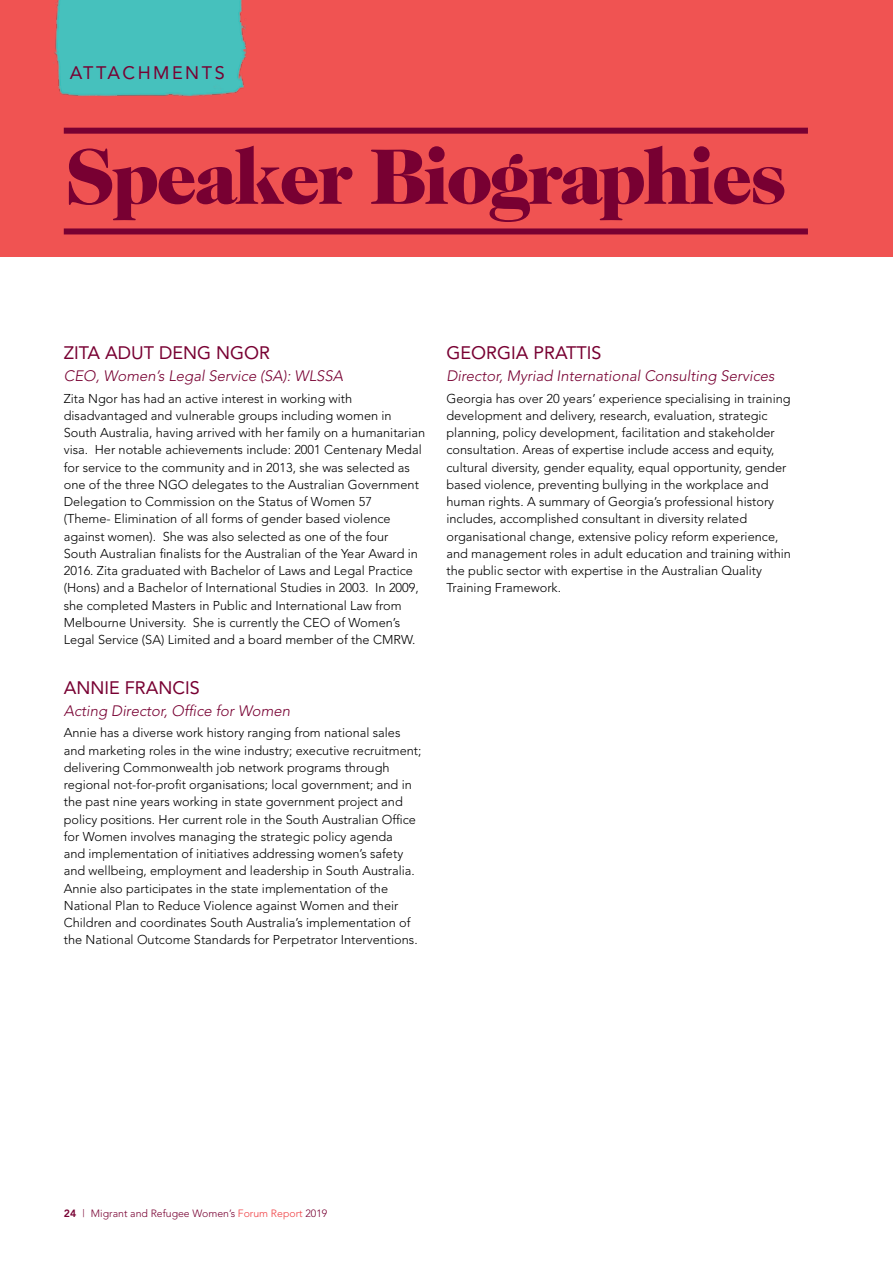
<style>
.page{position:relative;width:893px;height:1263px;background:#fff}
.page>*{position:absolute;margin:0;border:0;box-sizing:border-box;transform-origin:0 0}
.t1{font:900 79.5px "Caslon Two Twenty Four";letter-spacing:-.04em;color:#780032}
.t2{font:18px "Avenir";color:#780032}
.t3{font:18px "Avenir";letter-spacing:.14em;color:#780032}
.t4{font:italic 300 15px "Avenir";color:#780032}
.t5{font:300 12.75px/17.2px "Avenir";color:#000}
.t6{font:300 10.5px "Avenir";color:#780032}
.s1{font-weight:800}
.s2{color:#ef3e42}
</style>
<div class="page">
<div style="left:0;top:0;width:893px;height:257px;background:#f05352"></div>
<div style="left:64px;top:228px;width:744px;height:6px;background:#780032"></div>
<div style="left:64px;top:128px;width:744px;height:6px;background:#780032"></div>
<img style="left:53px;top:0;width:194px;height:97px">
<h2 class="t3" style="left:70px;top:62px;width:156px">ATTACHMENTS</h2>
<h1 class="t1" style="left:64px;top:130px;width:724px">Speaker Biographies</h1>
<h2 class="t2" style="left:64px;top:342px;width:208px">ZITA ADUT DENG NGOR</h2>
<p class="t4" style="left:64px;top:367px;width:281px">CEO, Women’s Legal Service (SA): WLSSA</p>
<p class="t5" style="left:64px;top:390px;width:363px">Zita Ngor has had an active interest in working with disadvantaged and vulnerable groups including women in South Australia, having arrived with her family on a humanitarian visa. Her notable achievements include: 2001 Centenary Medal for service to the community and in 2013, she was selected as one of the three NGO delegates to the Australian Government Delegation to Commission on the Status of Women 57<br>(Theme- Elimination of all forms of gender based violence against women). She was also selected as one of the four<br>South Australian finalists for the Australian of the Year Award in 2016. Zita graduated with Bachelor of Laws and Legal Practice (Hons) and a Bachelor of International Studies in 2003. In 2009, she completed Masters in Public and International Law from Melbourne University. She is currently the CEO of Women’s Legal Service (SA) Limited and a board member of the CMRW.</p>
<h2 class="t2" style="left:64px;top:677px;width:138px">ANNIE FRANCIS</h2>
<p class="t4" style="left:64px;top:702px;width:228px">Acting Director, Office for Women</p>
<p class="t5" style="left:64px;top:724px;width:359px">Annie has a diverse work history ranging from national sales and marketing roles in the wine industry; executive recruitment; delivering Commonwealth job network programs through regional not-for-profit organisations; local government; and in the past nine years working in state government project and policy positions. Her current role in the South Australian Office for Women involves managing the strategic policy agenda<br>and implementation of initiatives addressing women’s safety and wellbeing, employment and leadership in South Australia.<br>Annie also participates in the state implementation of the National Plan to Reduce Violence against Women and their Children and coordinates South Australia’s implementation of the National Outcome Standards for Perpetrator Interventions.</p>
<h2 class="t2" style="left:446px;top:342px;width:157px">GEORGIA PRATTIS</h2>
<p class="t4" style="left:446px;top:367px;width:330px">Director, Myriad International Consulting Services</p>
<p class="t5" style="left:446px;top:390px;width:346px">Georgia has over 20 years’ experience specialising in training development and delivery, research, evaluation, strategic planning, policy development, facilitation and stakeholder consultation. Areas of expertise include access and equity, cultural diversity, gender equality, equal opportunity, gender based violence, preventing bullying in the workplace and human rights. A summary of Georgia’s professional history includes, accomplished consultant in diversity related organisational change, extensive policy reform experience, and management roles in adult education and training within the public sector with expertise in the Australian Quality Training Framework.</p>
<p class="t6" style="left:64px;top:1207px;width:265px"><span class="s1">24</span> | Migrant and Refugee Women’s <span class="s2">Forum Report</span> 2019</p>
</div>
